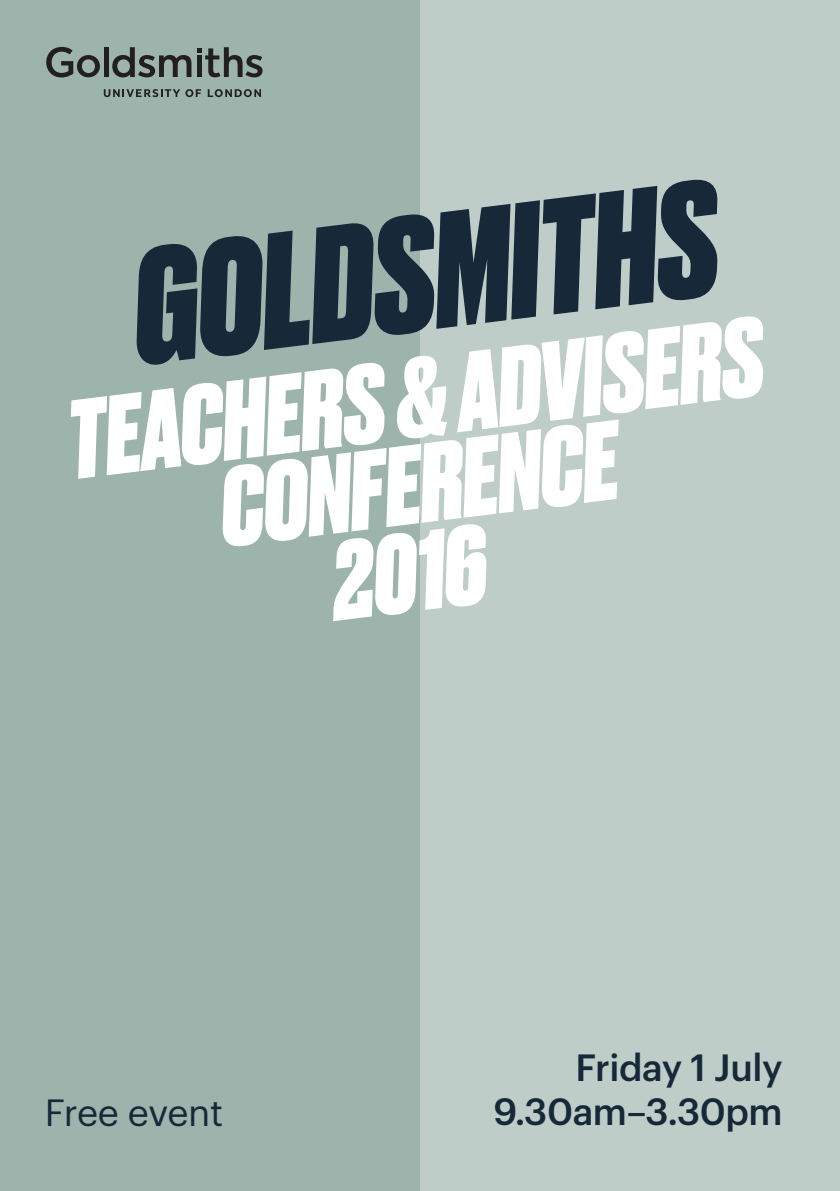
<style>
.page{position:relative;width:840px;height:1191px;background:#fff}
.page>*{position:absolute;margin:0;border:0;box-sizing:border-box;transform-origin:0 0}
.t1{font:italic 800 154.6px "Druk";color:#172938}
.t2{font:italic 800 105.6px "Druk";color:#fff}
.t3{font:500 37.2px/44px "Graphik";letter-spacing:-.01em;color:#172938;text-align:right}
.t4{font:37.2px "Graphik";letter-spacing:-.015em;color:#172938}
</style>
<div class="page">
<div style="left:0;top:0;width:420px;height:1191px;background:#9db4ad"></div>
<div style="left:420px;top:0;width:419px;height:1191px;background:#bfcdc9"></div>
<svg style="left:47px;top:47px;width:53px;height:30px;background:#6b7773"></svg>
<div style="left:104px;top:47px;width:5px;height:30px;background:#231f20"></div>
<svg style="left:112px;top:47px;width:150px;height:30px;background:#6d7975"></svg>
<svg style="left:104px;top:89px;width:97px;height:8px"></svg>
<svg style="left:208px;top:89px;width:53px;height:8px"></svg>
<h1 class="t1" style="left:120px;top:202px;width:589px;rotate:-7deg">GOLDSMITHS</h1>
<p class="t2" style="left:59px;top:368px;width:701px;rotate:-7deg">TEACHERS &amp; ADVISERS</p>
<p class="t2" style="left:211px;top:435px;width:401px;rotate:-7deg">CONFERENCE</p>
<p class="t2" style="left:322px;top:509px;width:157px;rotate:-7deg">2016</p>
<p class="t4" style="left:45px;top:1084px;width:180px">Free event</p>
<p class="t3" style="left:493px;top:1042px;width:291px">Friday 1 July<br>9.30am–3.30pm</p>
</div>
